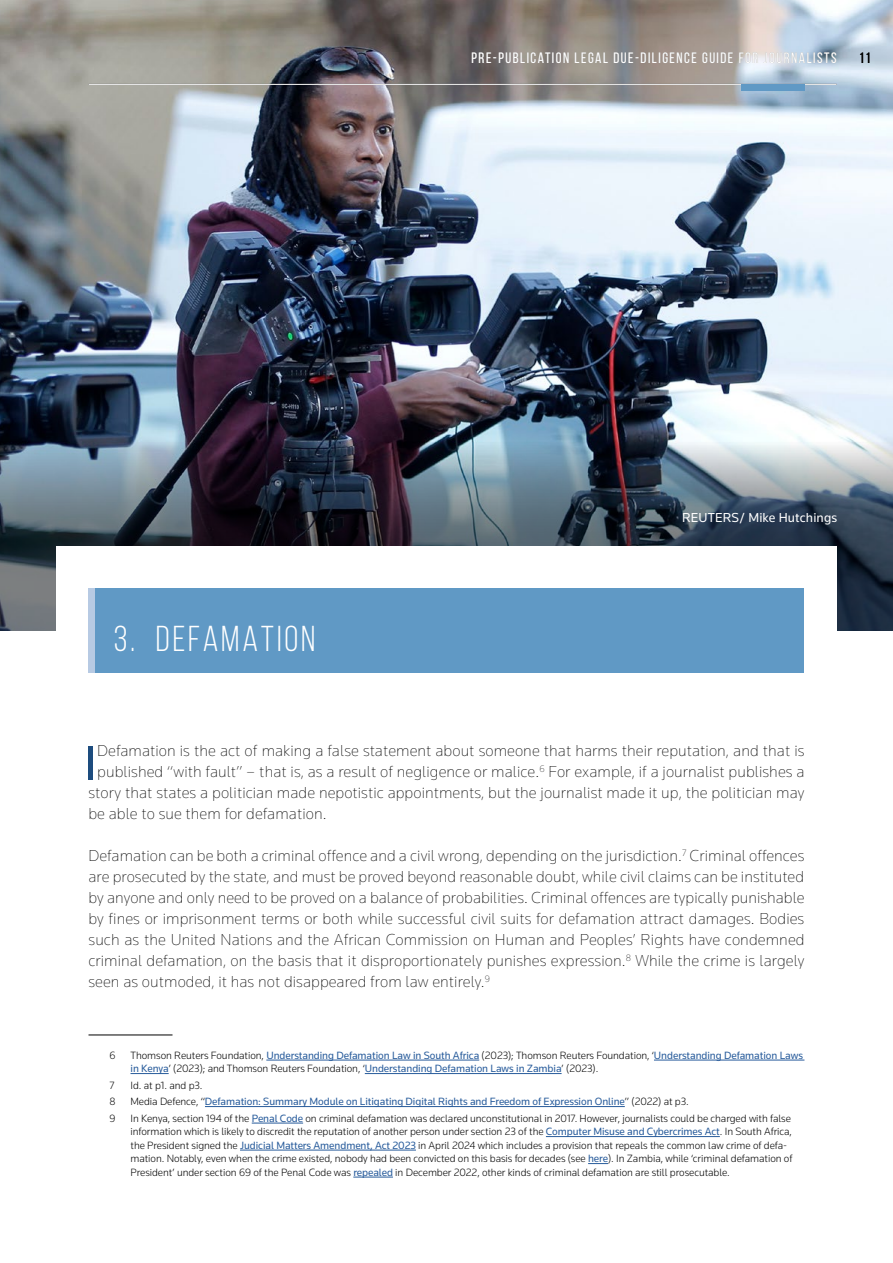
<style>
.page{position:relative;width:893px;height:1263px;background:#fff}
.page>*{position:absolute;margin:0;border:0;box-sizing:border-box;transform-origin:0 0}
.t1{font:36px "Bebas Neue";letter-spacing:.08em;color:#fff}
.t2{font:200 16.5px/21px "Knowledge";letter-spacing:.005em;color:#000;text-align:justify}
.t3{font:15px "Bebas Neue";letter-spacing:.1em;color:#fff}
.t4{font:15px "Bebas Neue";color:#000}
.t5{font:13.5px "Knowledge";letter-spacing:.01em;color:#fff}
.t6{font:300 10.95px/13.5px "Knowledge";letter-spacing:-.005em;color:#000}
.t7{font:10.95px/13.5px "Knowledge";letter-spacing:-.005em;color:#275b9b}
.s1{font-weight:300;color:#000}
.s2{font-weight:400;color:#275b9b}
</style>
<div class="page">
<img style="left:0;top:0;width:893px;height:441px">
<img style="left:0;top:441px;width:893px;height:189px">
<hr style="left:88px;top:84px;width:749px;height:1px;background:#fff">
<div style="left:741px;top:84px;width:63px;height:6px;background:#6099c5"></div>
<div style="left:56px;top:546px;width:781px;height:105px;background:#fff"></div>
<div style="left:88px;top:588px;width:716px;height:84px;background:#6099c5"></div>
<div style="left:88px;top:588px;width:6px;height:84px;background:#b7cae3"></div>
<div style="left:88px;top:746px;width:5px;height:33px;background:#1d4c7e"></div>
<hr style="left:88px;top:1035px;width:84px;height:1px;background:#000">
<hr style="left:266px;top:1060px;width:213px;height:1px;background:#275b9b">
<hr style="left:654px;top:1060px;width:150px;height:1px;background:#275b9b">
<hr style="left:130px;top:1073px;width:39px;height:1px;background:#275b9b">
<hr style="left:365px;top:1073px;width:197px;height:1px;background:#275b9b">
<hr style="left:205px;top:1106px;width:420px;height:1px;background:#275b9b">
<hr style="left:252px;top:1123px;width:51px;height:1px;background:#275b9b">
<hr style="left:546px;top:1136px;width:174px;height:1px;background:#275b9b">
<hr style="left:240px;top:1150px;width:176px;height:1px;background:#275b9b">
<svg style="left:588px;top:1163px;width:20px;height:1px"></svg>
<hr style="left:353px;top:1177px;width:40px;height:1px;background:#275b9b">
<p class="t3" style="left:471px;top:50px;width:367px">PRE-PUBLICATION LEGAL DUE-DILIGENCE GUIDE FOR JOURNALISTS</p>
<p class="t4" style="left:859px;top:50px;width:13px">11</p>
<h1 class="t1" style="left:114px;top:619px;width:203px">3. DEFAMATION</h1>
<p class="t5" style="left:682px;top:509px;width:157px">REUTERS/ Mike Hutchings</p>
<p class="t2" style="left:97px;top:740px;width:709px">Defamation is the act of making a false statement about someone that harms their reputation, and that is</p>
<p class="t2" style="left:97px;top:761px;width:709px">published “with fault” – that is, as a result of negligence or malice.<sup>6</sup> For example, if a journalist publishes a</p>
<p class="t2" style="left:88px;top:782px;width:717px">story that states a politician made nepotistic appointments, but the journalist made it up, the politician may</p>
<p class="t2" style="left:88px;top:803px;width:240px">be able to sue them for defamation.</p>
<p class="t2" style="left:88px;top:845px;width:718px">Defamation can be both a criminal offence and a civil wrong, depending on the jurisdiction.<sup>7</sup> Criminal offences are prosecuted by the state, and must be proved beyond reasonable doubt, while civil claims can be instituted by anyone and only need to be proved on a balance of probabilities. Criminal offences are typically punishable by fines or imprisonment terms or both while successful civil suits for defamation attract damages. Bodies such as the United Nations and the African Commission on Human and Peoples’ Rights have condemned criminal defamation, on the basis that it disproportionately punishes expression.<sup>8</sup> While the crime is largely seen as outmoded, it has not disappeared from law entirely.<sup>9</sup></p>
<p class="t6" style="left:110px;top:1048px;width:8px">6</p>
<p class="t7" style="left:131px;top:1048px;width:674px"><span class="s1">Thomson Reuters Foundation,</span> Understanding Defamation Law in South Africa <span class="s1">(2023); Thomson Reuters Foundation, ‘</span>Understanding Defamation Laws in Kenya<span class="s1">’ (2023); and Thomson Reuters Foundation, ‘</span>Understanding Defamation Laws in Zambia<span class="s1">’ (2023).</span></p>
<p class="t6" style="left:110px;top:1078px;width:7px">7</p>
<p class="t6" style="left:131px;top:1078px;width:74px">Id. at p1. and p3.</p>
<p class="t6" style="left:110px;top:1095px;width:8px">8</p>
<p class="t7" style="left:131px;top:1095px;width:560px"><span class="s1">Media Defence, “</span>Defamation: Summary Module on Litigating Digital Rights and Freedom of Expression Online<span class="s1">” (2022) at p3.</span></p>
<p class="t6" style="left:110px;top:1111px;width:8px">9</p>
<p class="t6" style="left:130px;top:1111px;width:664px">In Kenya, section 194 of the <span class="s2">Penal Code</span> on criminal defamation was declared unconstitutional in 2017. However, journalists could be charged with false information which is likely to discredit the reputation of another person under section 23 of the <span class="s2">Computer Misuse and Cybercrimes Act</span>. In South Africa, the President signed the <span class="s2">Judicial Matters Amendment, Act 2023</span> in April 2024 which includes a provision that repeals the common law crime of defa&shy;mation. Notably, even when the crime existed, nobody had been convicted on this basis for decades (see <span class="s2">here</span>). In Zambia, while ‘criminal defamation of President’ under section 69 of the Penal Code was <span class="s2">repealed</span> in December 2022, other kinds of criminal defamation are still prosecutable.</p>
</div>
